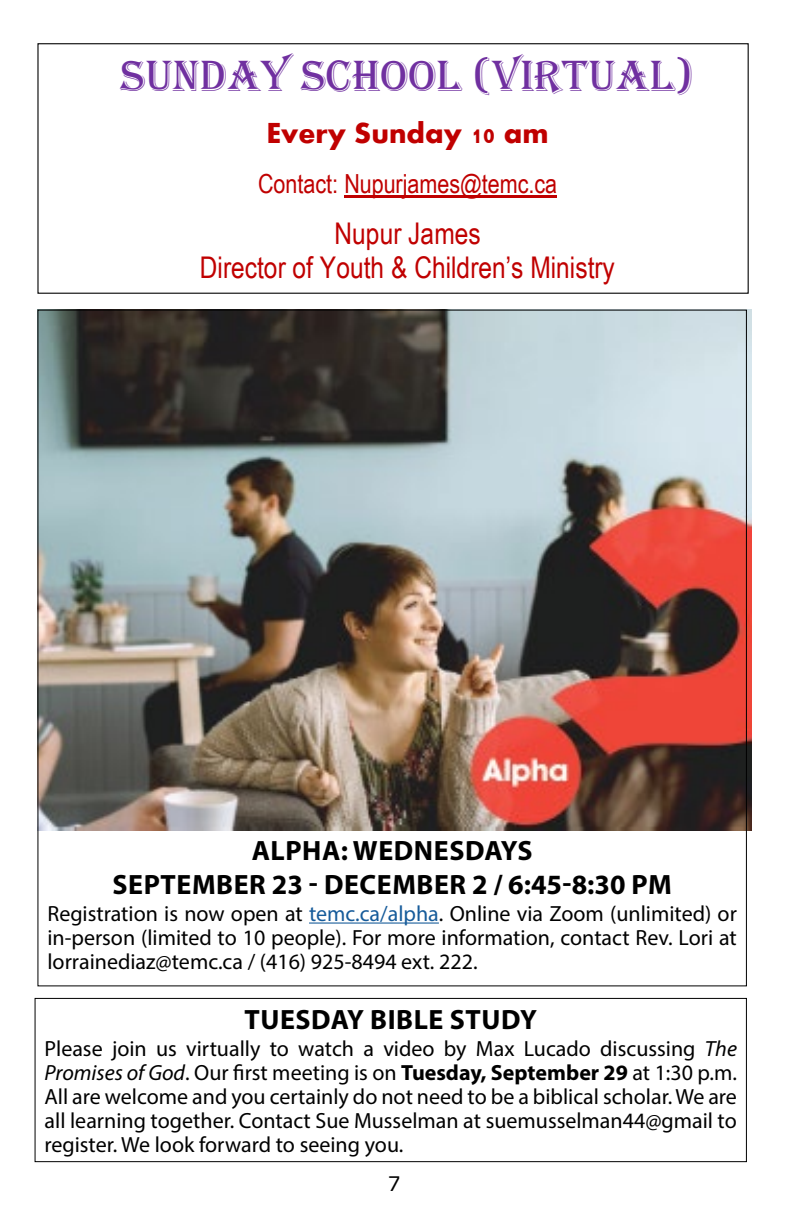
<style>
.page{position:relative;width:792px;height:1224px;background:#fff}
.page>*{position:absolute;margin:0;border:0;box-sizing:border-box;transform-origin:0 0}
.t1{font:45px "Algerian";color:#7030a0}
.t2{font:29.8px/34.4px "Arial Narrow";color:#c00000;text-align:center}
.t3{font:700 29.8px "Aharoni";color:#c00000}
.t4{font:700 28px/33.6px "Myriad Pro";letter-spacing:.02em;color:#000;text-align:center}
.t5{font:26.2px "Arial Narrow";letter-spacing:-.005em;color:#c00000}
.t6{font:22px/24px "Myriad Pro";color:#000;text-align:justify}
.t7{font:20px "Verdana";color:#000}
.s1{color:#165b9a}
.s2{font-style:italic}
.s3{font-weight:700}
</style>
<div class="page">
<hr style="left:344px;top:195px;width:213px;height:2px;background:#c00000">
<div style="left:37px;top:43px;width:712px;height:251px;border:1px solid #000"></div>
<div style="left:35px;top:998px;width:712px;height:164px;border:1px solid #000"></div>
<img style="left:39px;top:310px;width:712px;height:520px">
<hr style="left:309px;top:922px;width:130px;height:2px;background:#165b9a">
<h1 class="t1" style="left:121px;top:51px;width:575px">Sunday School (Virtual)</h1>
<h2 class="t3" style="left:266px;top:115px;width:284px">Every Sunday 10 am</h2>
<p class="t5" style="left:258px;top:164px;width:301px">Contact: Nupurjames@temc.ca</p>
<h2 class="t2" style="left:200px;top:215px;width:416px">Nupur James<br>Director of Youth &amp; Children’s Ministry</h2>
<p class="t4" style="left:113px;top:833px;width:561px">ALPHA: WEDNESDAYS<br>SEPTEMBER 23 - DECEMBER 2 / 6:45-8:30 PM</p>
<p class="t6" style="left:47px;top:901px;width:691px">Registration is now open at <span class="s1">temc.ca/alpha</span>. Online via Zoom (unlimited) or in-person (limited to 10 people). For more information, contact Rev. Lori at lorrainediaz@temc.ca / (416) 925-8494 ext. 222.</p>
<p class="t4" style="left:245px;top:1002px;width:294px">TUESDAY BIBLE STUDY</p>
<p class="t6" style="left:45px;top:1036px;width:694px">Please join us virtually to watch a video by Max Lucado discussing <span class="s2">The Promises of God</span>. Our first meeting is on <span class="s3">Tuesday, September 29</span> at 1:30 p.m.<br>All are welcome and you certainly do not need to be a biblical scholar. We are all learning together. Contact Sue Musselman at suemusselman44@gmail to register. We look forward to seeing you.</p>
<p class="t7" style="left:388px;top:1170px;width:14px">7</p>
</div>
